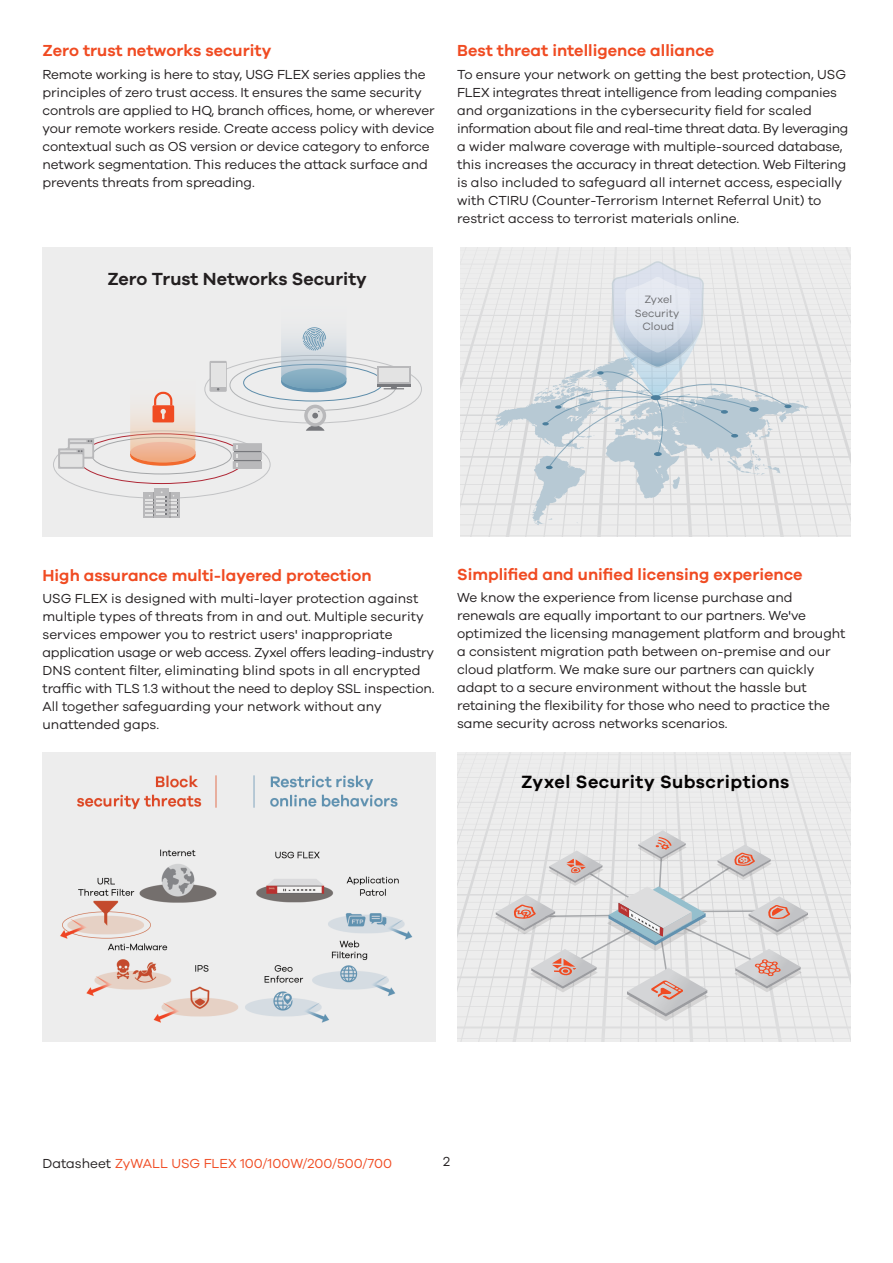
<style>
.page{position:relative;width:893px;height:1263px;background:#fff}
.page>*{position:absolute;margin:0;border:0;box-sizing:border-box;transform-origin:0 0}
.t1{font:600 18.3px "Galano Grotesque";letter-spacing:.025em;color:#050303}
.t2{font:600 18.15px "Galano Grotesque";color:#231f20}
.t3{font:600 16.5px "Galano Grotesque";color:#f04b22}
.brand_2_0_intro_bene{font:13.5px/18px "Galano Grotesque";letter-spacing:-.005em;color:#231f20}
.brand_2_0_features{font:13.5px "Galano Grotesque";color:#f04b22}
.t4{font:10.95px/13.2px "Galano Grotesque";color:#6c6d70;text-align:center}
.s1{color:#231f20}
</style>
<div class="page">
<svg style="left:457px;top:752px;width:393px;height:290px;background:#e4e3e3"></svg>
<img style="left:43px;top:752px;width:393px;height:290px">
<div style="left:42px;top:248px;width:390px;height:289px;background:#ededed"></div>
<div style="left:68px;top:438px;width:26px;height:21px;background:#b9b9bb"></div>
<div style="left:70px;top:444px;width:22px;height:13px;background:#e3e3e3"></div>
<svg style="left:70px;top:440px;width:22px;height:2px"></svg>
<div style="left:58px;top:448px;width:26px;height:21px;background:#b9b9bb"></div>
<div style="left:60px;top:454px;width:22px;height:13px;background:#e3e3e3"></div>
<svg style="left:60px;top:450px;width:23px;height:2px"></svg>
<div style="left:234px;top:449px;width:27px;height:15px;background:#77787c"></div>
<div style="left:233px;top:443px;width:29px;height:8px;background:#b9b9bb"></div>
<div style="left:233px;top:452px;width:29px;height:8px;background:#b9b9bb"></div>
<div style="left:233px;top:461px;width:29px;height:8px;background:#b9b9bb"></div>
<svg style="left:236px;top:445px;width:2px;height:22px"></svg>
<svg style="left:130px;top:445px;width:65px;height:21px"></svg>
<svg style="left:143px;top:492px;width:10px;height:26px"></svg>
<svg style="left:171px;top:492px;width:9px;height:26px"></svg>
<svg style="left:153px;top:515px;width:18px;height:3px"></svg>
<div style="left:155px;top:488px;width:14px;height:30px;background:#b9b9bb"></div>
<svg style="left:145px;top:491px;width:33px;height:24px"></svg>
<svg style="left:130px;top:391px;width:67px;height:73px"></svg>
<svg style="left:384px;top:386px;width:20px;height:3px"></svg>
<div style="left:377px;top:366px;width:34px;height:20px;background:linear-gradient(to right,#77787c,#77787c)"></div>
<svg style="left:377px;top:366px;width:34px;height:17px"></svg>
<div style="left:379px;top:368px;width:30px;height:13px;background:#e3e3e3"></div>
<svg style="left:209px;top:361px;width:18px;height:31px"></svg>
<div style="left:211px;top:364px;width:15px;height:23px;background:#e3e3e3"></div>
<div style="left:281px;top:372px;width:65px;height:20px;background:#6192b0;border-radius:50%"></div>
<svg style="left:281px;top:327px;width:65px;height:63px"></svg>
<svg style="left:306px;top:426px;width:19px;height:5px"></svg>
<div style="left:304px;top:405px;width:22px;height:22px;background:#b9b9bb;border-radius:50%"></div>
<div style="left:308px;top:408px;width:15px;height:15px;background:#e3e3e3;border-radius:50%"></div>
<svg style="left:312px;top:411px;width:8px;height:7px"></svg>
<svg style="left:460px;top:248px;width:391px;height:289px;background:#e0e3e6"></svg>
<div style="left:651px;top:395px;width:10px;height:5px;background:#4c7f9d;border-radius:50%"></div>
<p class="t3" style="left:43px;top:41px;width:230px">Zero trust networks security</p>
<p class="brand_2_0_intro_bene" style="left:43px;top:65px;width:394px">Remote working is here to stay, USG FLEX series applies the principles of zero trust access. It ensures the same security controls are applied to HQ, branch offices, home, or wherever your remote workers reside. Create access policy with device contextual such as OS version or device category to enforce network segmentation. This reduces the attack surface and prevents threats from spreading.</p>
<p class="t2" style="left:107px;top:268px;width:261px">Zero Trust Networks Security</p>
<p class="t3" style="left:457px;top:41px;width:259px">Best threat intelligence alliance</p>
<p class="brand_2_0_intro_bene" style="left:457px;top:65px;width:393px">To ensure your network on getting the best protection, USG FLEX integrates threat intelligence from leading companies and organizations in the cybersecurity field for scaled information about file and real-time threat data. By leveraging a wider malware coverage with multiple-sourced database, this increases the accuracy in threat detection. Web Filtering is also included to safeguard all internet access, especially with CTIRU (Counter-Terrorism Internet Referral Unit) to restrict access to terrorist materials online.</p>
<p class="t4" style="left:635px;top:293px;width:46px">Zyxel<br>Security<br>Cloud</p>
<p class="t3" style="left:43px;top:565px;width:331px">High assurance multi-layered protection</p>
<p class="brand_2_0_intro_bene" style="left:43px;top:589px;width:393px">USG FLEX is designed with multi-layer protection against multiple types of threats from in and out. Multiple security services empower you to restrict users' inappropriate application usage or web access. Zyxel offers leading-industry</p>
<p class="brand_2_0_intro_bene" style="left:43px;top:661px;width:394px">DNS content filter, eliminating blind spots in all encrypted traffic with TLS 1.3 without the need to deploy SSL inspection.</p>
<p class="brand_2_0_intro_bene" style="left:43px;top:697px;width:341px">All together safeguarding your network without any unattended gaps.</p>
<p class="t3" style="left:457px;top:564px;width:347px">Simplified and unified licensing experience</p>
<p class="brand_2_0_intro_bene" style="left:457px;top:588px;width:390px">We know the experience from license purchase and renewals are equally important to our partners. We've optimized the licensing management platform and brought a consistent migration path between on-premise and our cloud platform. We make sure our partners can quickly adapt to a secure environment without the hassle but retaining the flexibility for those who need to practice the same security across networks scenarios.</p>
<p class="t1" style="left:521px;top:771px;width:270px">Zyxel Security Subscriptions</p>
<p class="brand_2_0_features" style="left:43px;top:1155px;width:351px"><span class="s1">Datasheet</span> ZyWALL USG FLEX 100/100W/200/500/700</p>
<p class="brand_2_0_intro_bene" style="left:443px;top:1152px;width:8px">2</p>
</div>
